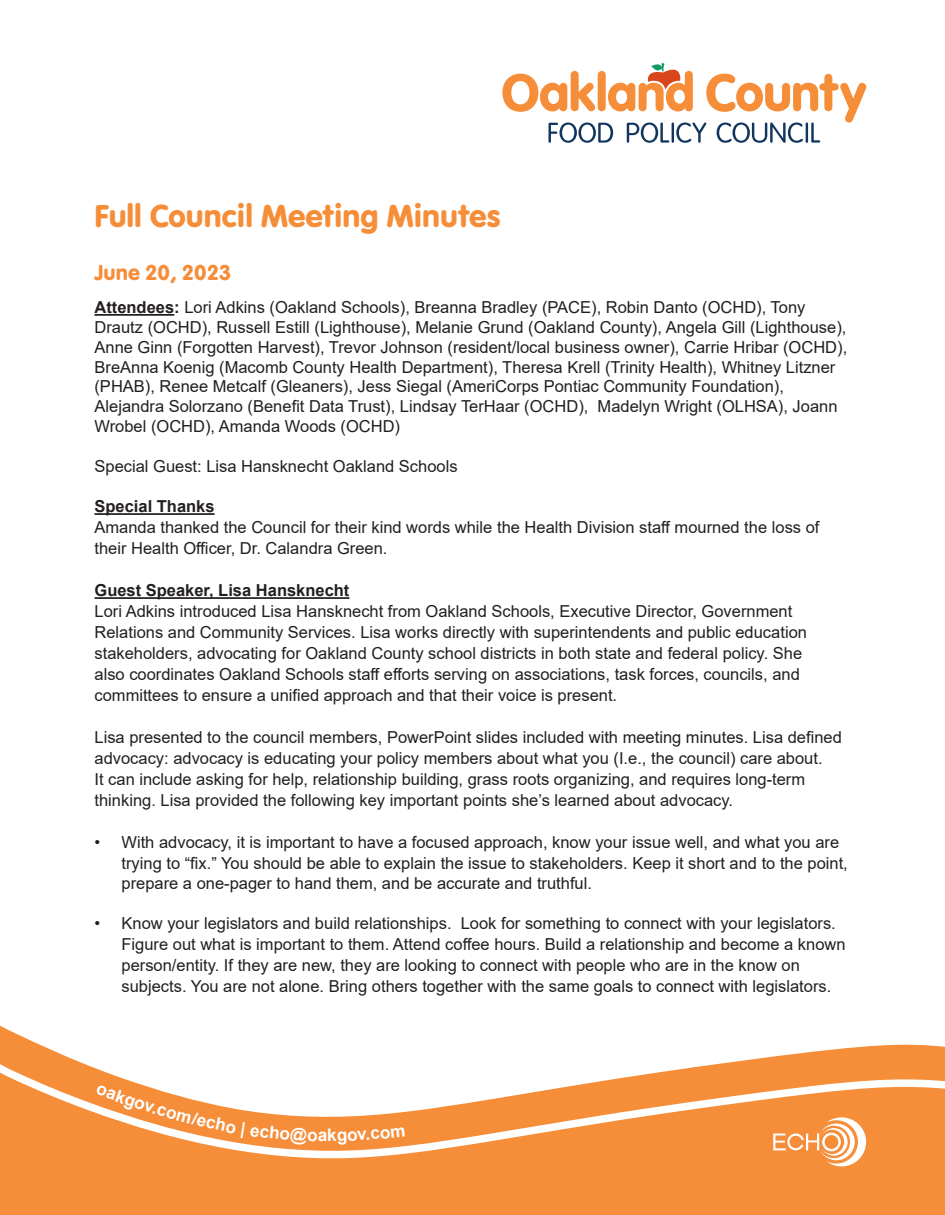
<style>
.page{position:relative;width:945px;height:1215px;background:#fff}
.page>*{position:absolute;margin:0;border:0;box-sizing:border-box;transform-origin:0 0}
.VAG_TITLE_ORANGE{font:33px "VAG Rundschrift D";color:#f68d38}
.VAG_TITLE_ORANGE-2{font:22.5px "VAG Rundschrift D";color:#f68d38}
.t1{font:700 17.25px "Arial";color:#fff}
.Subtitle_Arial_Black{font:16.5px/19.8px "Arial";color:#231f20}
.Arial_Regular_Body_T{font:16.5px/21px "Arial";color:#231f20}
.Arial_Regular_Body_T-2{font:700 16.5px "Arial";color:#231f20}
.Subtitle_Arial_Black-2{font:700 16.5px "Arial";color:#231f20}
.s1{font-weight:700}
</style>
<div class="page">
<div style="left:0;top:1025px;width:945px;height:190px;background:#f68d38"></div>
<svg style="left:0;top:1027px;width:945px;height:133px"></svg>
<svg style="left:773px;top:1117px;width:93px;height:49px"></svg>
<div style="left:822px;top:1133px;width:19px;height:18px;border:2px solid #fff;border-radius:50%"></div>
<hr style="left:94px;top:314px;width:80px;height:2px;background:#231f20">
<hr style="left:94px;top:513px;width:121px;height:2px;background:#231f20">
<hr style="left:94px;top:597px;width:255px;height:2px;background:#231f20">
<svg style="left:502px;top:63px;width:364px;height:80px"></svg>
<svg style="left:96px;top:1085px;width:221px;height:59px"></svg>
<svg style="left:338px;top:1127px;width:67px;height:18px"></svg>
<p class="VAG_TITLE_ORANGE" style="left:94px;top:196px;width:408px">Full Council Meeting Minutes</p>
<p class="VAG_TITLE_ORANGE-2" style="left:94px;top:259px;width:138px">June 20, 2023</p>
<p class="Subtitle_Arial_Black" style="left:94px;top:297px;width:754px"><span class="s1">Attendees:</span> Lori Adkins (Oakland Schools), Breanna Bradley (PACE), Robin Danto (OCHD), Tony Drautz (OCHD), Russell Estill (Lighthouse), Melanie Grund (Oakland County), Angela Gill (Lighthouse), Anne Ginn (Forgotten Harvest), Trevor Johnson (resident/local business owner), Carrie Hribar (OCHD), BreAnna Koenig (Macomb County Health Department), Theresa Krell (Trinity Health), Whitney Litzner (PHAB), Renee Metcalf (Gleaners), Jess Siegal (AmeriCorps Pontiac Community Foundation), Alejandra Solorzano (Benefit Data Trust), Lindsay TerHaar (OCHD), Madelyn Wright (OLHSA), Joann Wrobel (OCHD), Amanda Woods (OCHD)</p>
<p class="Subtitle_Arial_Black" style="left:94px;top:456px;width:365px">Special Guest: Lisa Hansknecht Oakland Schools</p>
<p class="Subtitle_Arial_Black-2" style="left:94px;top:495px;width:122px">Special Thanks</p>
<p class="Subtitle_Arial_Black" style="left:94px;top:517px;width:727px;line-height:21px">Amanda thanked the Council for their kind words while the Health Division staff mourned the loss of their Health Officer, Dr. Calandra Green.</p>
<p class="Arial_Regular_Body_T-2" style="left:94px;top:579px;width:256px">Guest Speaker, Lisa Hansknecht</p>
<p class="Arial_Regular_Body_T" style="left:94px;top:601px;width:714px">Lori Adkins introduced Lisa Hansknecht from Oakland Schools, Executive Director, Government Relations and Community Services. Lisa works directly with superintendents and public education stakeholders, advocating for Oakland County school districts in both state and federal policy. She also coordinates Oakland Schools staff efforts serving on associations, task forces, councils, and committees to ensure a unified approach and that their voice is present.</p>
<p class="Arial_Regular_Body_T" style="left:94px;top:727px;width:749px">Lisa presented to the council members, PowerPoint slides included with meeting minutes. Lisa defined advocacy: advocacy is educating your policy members about what you (I.e., the council) care about.<br>It can include asking for help, relationship building, grass roots organizing, and requires long-term thinking. Lisa provided the following key important points she’s learned about advocacy.</p>
<p class="Subtitle_Arial_Black" style="left:122px;top:832px;width:728px;line-height:20.4px;text-indent:-27px">• With advocacy, it is important to have a focused approach, know your issue well, and what you are trying to “fix.” You should be able to explain the issue to stakeholders. Keep it short and to the point, prepare a one-pager to hand them, and be accurate and truthful.</p>
<p class="Subtitle_Arial_Black" style="left:122px;top:912px;width:726px;line-height:21px;text-indent:-27px">• Know your legislators and build relationships. Look for something to connect with your legislators.<br>Figure out what is important to them. Attend coffee hours. Build a relationship and become a known person/entity. If they are new, they are looking to connect with people who are in the know on subjects. You are not alone. Bring others together with the same goals to connect with legislators.</p>
<p class="t1" style="left:318px;top:1123px;width:21px">ak</p>
</div>
